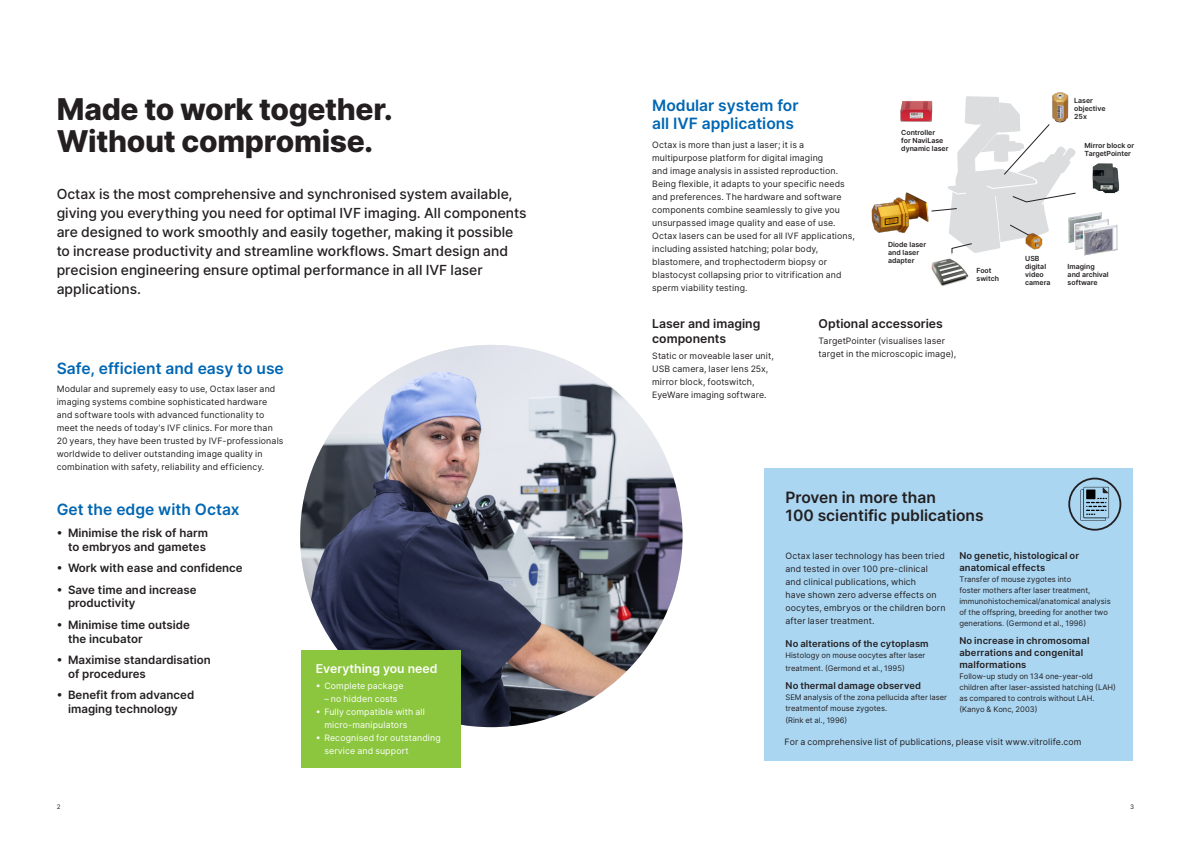
<style>
.page{position:relative;width:1191px;height:842px;background:#fff}
.page>*{position:absolute;margin:0;border:0;box-sizing:border-box;transform-origin:0 0}
.Headline_EB_30_32{font:800 30px "Inter";letter-spacing:-.01em;color:#231f20}
.INTER_Heading_1{font:600 15.6px/18.5px "Inter";color:#0166b3}
.INTER_Heading_1-2{font:600 15.6px/18.5px "Inter";color:#231f20}
.INTER_Ingres{font:500 13.9px/19px "Inter";color:#231f20}
.Heading_2{font:600 12.2px/14.5px "Inter";color:#231f20}
.Heading_2-2{font:600 12.2px "Inter";color:#fff}
.t1{font:600 11.5px/13.6px "Inter";color:#231f20}
.INTER_Body_copy{font:600 9.4px/12px "Inter";letter-spacing:.015em;color:#231f20}
.INTER_Body_copy-2{font:8.8px/13px "Inter";letter-spacing:.015em;color:#231f20}
.INTER_Body_copy-3{font:8.8px/13px "Inter";letter-spacing:.015em;color:#fff}
.INTER_Body_copy-4{font:7.7px/11px "Inter";color:#231f20}
.t2{font:600 7px/8px "Inter";color:#231f20}
.t3{font:6.3px "Inter";color:#231f20}
</style>
<div class="page">
<img style="left:300px;top:345px;width:382px;height:382px;border-radius:191px">
<div style="left:301px;top:650px;width:159px;height:118px;background:#8bc63e"></div>
<div style="left:765px;top:469px;width:368px;height:292px;background:#aad6f2"></div>
<svg style="left:931px;top:96px;width:187px;height:160px"></svg>
<img style="left:931px;top:254px;width:37px;height:32px">
<img style="left:900px;top:98px;width:34px;height:26px">
<img style="left:1089px;top:161px;width:30px;height:35px">
<img style="left:871px;top:192px;width:58px;height:41px">
<img style="left:1046px;top:92px;width:27px;height:35px">
<img style="left:1023px;top:232px;width:22px;height:17px">
<svg style="left:1068px;top:478px;width:53px;height:53px"></svg>
<p class="Headline_EB_30_32" style="left:57px;top:86px;width:338px">Made to work together.</p>
<p class="Headline_EB_30_32" style="left:57px;top:118px;width:318px">Without compromise.</p>
<p class="INTER_Ingres" style="left:57px;top:184px;width:471px">Octax is the most comprehensive and synchronised system available, giving you everything you need for optimal IVF imaging. All components are designed to work smoothly and easily together, making it possible to increase productivity and streamline workflows. Smart design and precision engineering ensure optimal performance in all IVF laser applications.</p>
<p class="INTER_Heading_1" style="left:57px;top:358px;width:229px">Safe, efficient and easy to use</p>
<p class="INTER_Body_copy-2" style="left:57px;top:382px;width:228px">Modular and supremely easy to use, Octax laser and imaging systems combine sophisticated hardware and software tools with advanced functionality to meet the needs of today’s IVF clinics. For more than 20 years, they have been trusted by IVF-professionals worldwide to deliver outstanding image quality in combination with safety, reliability and efficiency.</p>
<p class="INTER_Heading_1" style="left:57px;top:500px;width:184px">Get the edge with Octax</p>
<p class="t1" style="left:57px;top:526px;width:153px;text-align:right">• Minimise the risk of harm to embryos and gametes</p>
<p class="t1" style="left:57px;top:561px;width:187px">• Work with ease and confidence</p>
<p class="t1" style="left:68px;top:583px;width:130px;text-indent:-11px">• Save time and increase productivity</p>
<p class="t1" style="left:68px;top:618px;width:123px;text-indent:-11px">• Minimise time outside the incubator</p>
<p class="t1" style="left:68px;top:653px;width:144px;text-indent:-11px">• Maximise standardisation of procedures</p>
<p class="t1" style="left:57px;top:688px;width:139px;text-align:center">• Benefit from advanced imaging technology</p>
<p class="Heading_2-2" style="left:316px;top:659px;width:123px">Everything you need</p>
<p class="INTER_Body_copy-3" style="left:316px;top:679px;width:89px">• Complete package</p>
<p class="INTER_Body_copy-3" style="left:324px;top:692px;width:75px">– no hidden costs</p>
<p class="INTER_Body_copy-3" style="left:324px;top:705px;width:102px;text-indent:-9px">• Fully compatible with all micro-manipulators</p>
<p class="INTER_Body_copy-3" style="left:324px;top:731px;width:118px;text-indent:-9px">• Recognised for outstanding service and support</p>
<p class="INTER_Heading_1" style="left:652px;top:95px;width:148px">Modular system for all IVF applications</p>
<p class="INTER_Body_copy-2" style="left:652px;top:138px;width:204px">Octax is more than just a laser; it is a multipurpose platform for digital imaging<br>and image analysis in assisted reproduction.<br>Being flexible, it adapts to your specific needs and preferences. The hardware and software components combine seamlessly to give you unsurpassed image quality and ease of use.<br>Octax lasers can be used for all IVF applications, including assisted hatching; polar body, blastomere, and trophectoderm biopsy or blastocyst collapsing prior to vitrification and sperm viability testing.</p>
<p class="Heading_2" style="left:652px;top:316px;width:110px">Laser and imaging components</p>
<p class="INTER_Body_copy-2" style="left:652px;top:349px;width:123px">Static or moveable laser unit,<br>USB camera, laser lens 25x, mirror block, footswitch,<br>EyeWare imaging software.</p>
<p class="t2" style="left:901px;top:128px;width:49px">Controller<br>for NaviLase dynamic laser</p>
<p class="t2" style="left:888px;top:240px;width:40px">Diode laser and laser adapter</p>
<p class="Heading_2" style="left:818px;top:316px;width:126px">Optional accessories</p>
<p class="INTER_Body_copy-2" style="left:818px;top:334px;width:139px">TargetPointer (visualises laser target in the microscopic image),</p>
<p class="t2" style="left:976px;top:266px;width:24px">Foot switch</p>
<p class="t2" style="left:1074px;top:97px;width:33px">Laser objective<br>25x</p>
<p class="t2" style="left:1084px;top:141px;width:51px">Mirror block or<br>TargetPointer</p>
<p class="t2" style="left:1025px;top:254px;width:27px">USB digital video camera</p>
<p class="t2" style="left:1067px;top:262px;width:43px">Imaging and archival software</p>
<p class="INTER_Heading_1-2" style="left:785px;top:487px;width:200px">Proven in more than<br>100 scientific publications</p>
<p class="INTER_Body_copy-2" style="left:785px;top:549px;width:161px">Octax laser technology has been tried and tested in over 100 pre-clinical and clinical publications, which<br>have shown zero adverse effects on oocytes, embryos or the children born after laser treatment.</p>
<p class="INTER_Body_copy" style="left:785px;top:637px;width:145px">No alterations of the cytoplasm</p>
<p class="INTER_Body_copy-4" style="left:785px;top:648px;width:141px;line-height:13px">Histology on mouse oocytes after laser treatment. (Germond et al., 1995)</p>
<p class="INTER_Body_copy" style="left:785px;top:679px;width:137px">No thermal damage observed</p>
<p class="INTER_Body_copy-4" style="left:785px;top:692px;width:163px">SEM analysis of the zona pellucida after laser treatmentof mouse zygotes.<br>(Rink et al., 1996)</p>
<p class="INTER_Body_copy" style="left:959px;top:549px;width:121px">No genetic, histological or anatomical effects</p>
<p class="INTER_Body_copy-4" style="left:959px;top:574px;width:153px">Transfer of mouse zygotes into<br>foster mothers after laser treatment, immunohistochemical/anatomical analysis of the offspring, breeding for another two generations. (Germond et al., 1996)</p>
<p class="INTER_Body_copy" style="left:959px;top:634px;width:132px">No increase in chromosomal aberrations and congenital malformations</p>
<p class="INTER_Body_copy-4" style="left:959px;top:670px;width:158px">Follow-up study on 134 one-year-old children after laser-assisted hatching (LAH) as compared to controls without LAH. (Kanyo &amp; Konc, 2003)</p>
<p class="INTER_Body_copy-2" style="left:784px;top:735px;width:298px">For a comprehensive list of publications, please visit www.vitrolife.com</p>
<p class="t3" style="left:57px;top:802px;width:5px">2</p>
<p class="t3" style="left:1130px;top:802px;width:6px">3</p>
</div>
